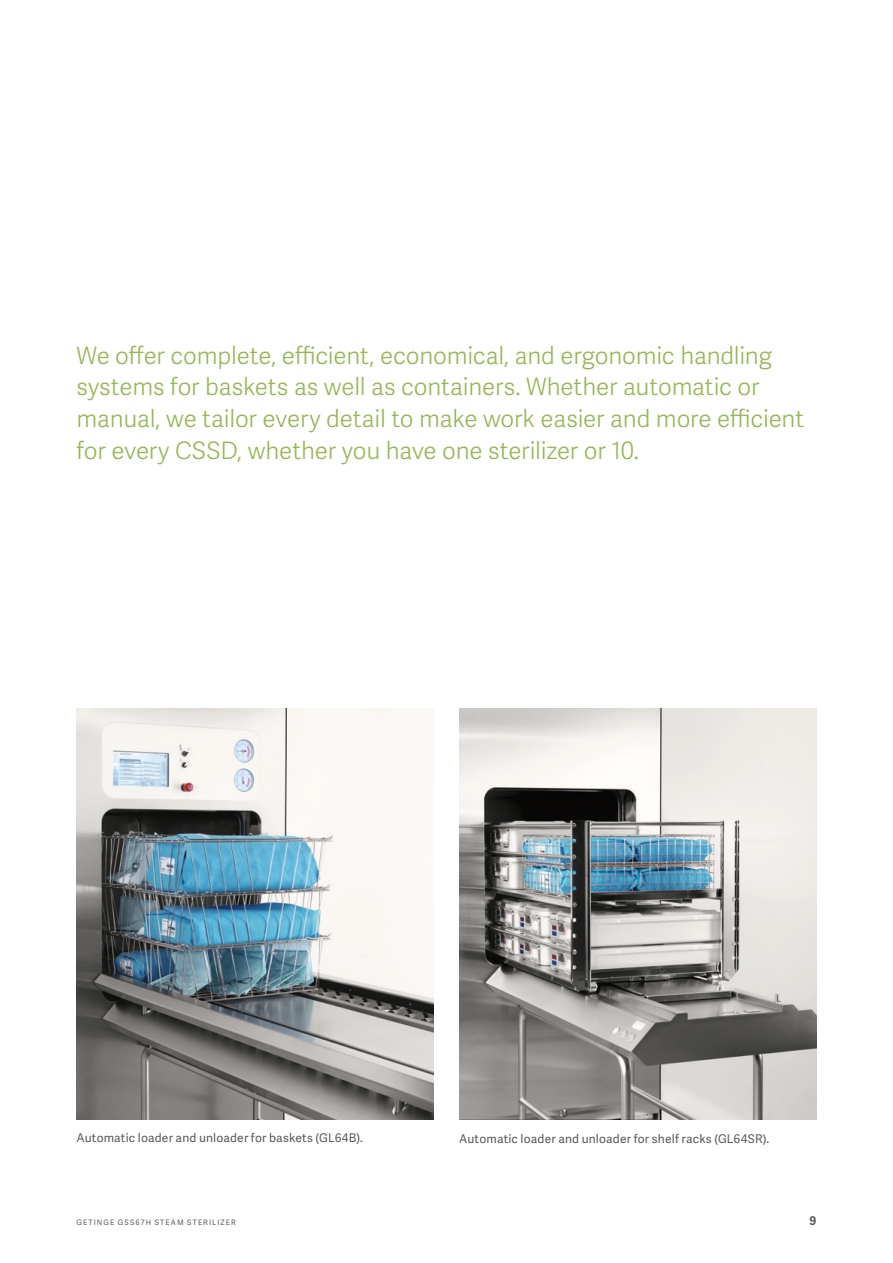
<style>
.page{position:relative;width:893px;height:1263px;background:#fff}
.page>*{position:absolute;margin:0;border:0;box-sizing:border-box;transform-origin:0 0}
.t1{font:300 24px/32px "Adelle Sans";letter-spacing:-.005em;color:#95b754}
.t2{font:12px "Adelle Sans";letter-spacing:.015em;color:#595957}
.t3{font:700 12px "Adelle Sans";color:#595957}
.t4{font:7.5px "Adelle Sans";letter-spacing:.14em;color:#595957}
</style>
<div class="page">
<img style="left:459px;top:708px;width:357px;height:412px">
<img style="left:77px;top:708px;width:357px;height:412px">
<p class="t1" style="left:77px;top:338px;width:729px">We offer complete, efficient, economical, and ergonomic handling systems for baskets as well as containers. Whether automatic or manual, we tailor every detail to make work easier and more efficient for every CSSD, whether you have one sterilizer or 10.</p>
<p class="t2" style="left:77px;top:1129px;width:288px">Automatic loader and unloader for baskets (GL64B).</p>
<p class="t2" style="left:459px;top:1130px;width:312px">Automatic loader and unloader for shelf racks (GL64SR).</p>
<p class="t4" style="left:77px;top:1217px;width:161px">GETINGE GSS67H STEAM STERILIZER</p>
<p class="t3" style="left:809px;top:1211px;width:8px">9</p>
</div>
